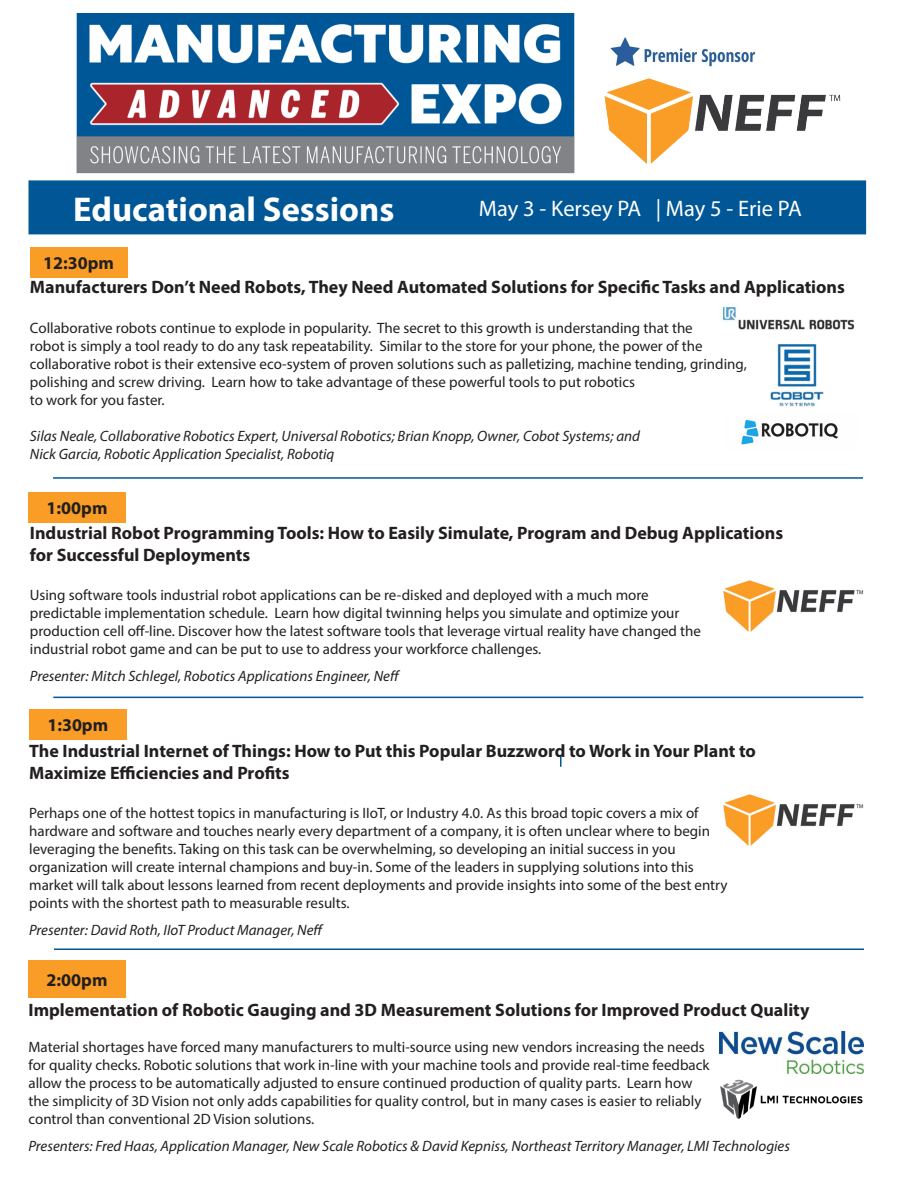
<style>
.page{position:relative;width:918px;height:1188px;background:#fff}
.page>*{position:absolute;margin:0;border:0;box-sizing:border-box;transform-origin:0 0}
.t1{font:700 34.5px "Myriad Pro";color:#fff}
.t2{font:22.5px "Myriad Pro";color:#fff}
.t3{font:700 18px/21.6px "Myriad Pro";color:#231f20}
.t4{font:15px/18px "Myriad Pro";color:#231f20}
.t5{font:italic 15px "Myriad Pro";color:#231f20}
</style>
<div class="page">
<img style="left:76px;top:14px;width:499px;height:160px">
<img style="left:605px;top:78px;width:235px;height:86px">
<img style="left:610px;top:37px;width:146px;height:30px">
<svg style="left:560px;top:756px;width:2px;height:11px"></svg>
<div style="left:28px;top:180px;width:838px;height:54px;background:#015695;border:2px solid #015695"></div>
<div style="left:28px;top:492px;width:98px;height:30px;background:#f99d26"></div>
<img style="left:723px;top:580px;width:141px;height:52px">
<div style="left:29px;top:710px;width:97px;height:30px;background:#f99d26"></div>
<img style="left:723px;top:795px;width:141px;height:51px">
<hr style="left:53px;top:477px;width:810px;height:2px;background:#015695">
<hr style="left:53px;top:697px;width:810px;height:1px;background:#015695">
<hr style="left:54px;top:949px;width:810px;height:1px;background:#015695">
<div style="left:30px;top:247px;width:97px;height:30px;background:#f99d26"></div>
<img style="left:741px;top:419px;width:97px;height:26px">
<img style="left:719px;top:303px;width:135px;height:27px">
<div style="left:28px;top:960px;width:98px;height:38px;background:#f99d26"></div>
<img style="left:720px;top:1080px;width:143px;height:38px">
<img style="left:719px;top:1031px;width:144px;height:42px">
<img style="left:770px;top:344px;width:54px;height:63px">
<p class="t1" style="left:73px;top:187px;width:323px">Educational Sessions</p>
<p class="t2" style="left:479px;top:195px;width:324px">May 3 - Kersey PA | May 5 - Erie PA</p>
<p class="t3" style="left:43px;top:251px;width:72px">12:30pm</p>
<p class="t3" style="left:30px;top:276px;width:817px">Manufacturers Don’t Need Robots, They Need Automated Solutions for Specific Tasks and Applications</p>
<p class="t4" style="left:30px;top:319px;width:718px">Collaborative robots continue to explode in popularity. The secret to this growth is understanding that the<br>robot is simply a tool ready to do any task repeatability. Similar to the store for your phone, the power of the collaborative robot is their extensive eco-system of proven solutions such as palletizing, machine tending, grinding, polishing and screw driving. Learn how to take advantage of these powerful tools to put robotics<br>to work for you faster.</p>
<p class="t5" style="left:30px;top:427px;width:612px">Silas Neale, Collaborative Robotics Expert, Universal Robotics; Brian Knopp, Owner, Cobot Systems; and</p>
<p class="t5" style="left:30px;top:445px;width:306px">Nick Garcia, Robotic Application Specialist, Robotiq</p>
<p class="t3" style="left:47px;top:496px;width:62px">1:00pm</p>
<p class="t3" style="left:30px;top:522px;width:755px">Industrial Robot Programming Tools: How to Easily Simulate, Program and Debug Applications for Successful Deployments</p>
<p class="t4" style="left:30px;top:586px;width:673px">Using software tools industrial robot applications can be re-disked and deployed with a much more predictable implementation schedule. Learn how digital twinning helps you simulate and optimize your production cell off-line. Discover how the latest software tools that leverage virtual reality have changed the industrial robot game and can be put to use to address your workforce challenges.</p>
<p class="t5" style="left:30px;top:667px;width:372px">Presenter: Mitch Schlegel, Robotics Applications Engineer, Neff</p>
<p class="t3" style="left:47px;top:714px;width:62px">1:30pm</p>
<p class="t3" style="left:29px;top:740px;width:728px">The Industrial Internet of Things: How to Put this Popular Buzzword to Work in Your Plant to<br>Maximize Efficiencies and Profits</p>
<p class="t4" style="left:29px;top:804px;width:682px">Perhaps one of the hottest topics in manufacturing is IIoT, or Industry 4.0. As this broad topic covers a mix of hardware and software and touches nearly every department of a company, it is often unclear where to begin leveraging the benefits. Taking on this task can be overwhelming, so developing an initial success in you</p>
<p class="t4" style="left:29px;top:858px;width:666px">organization will create internal champions and buy-in. Some of the leaders in supplying solutions into this</p>
<p class="t4" style="left:29px;top:876px;width:700px">market will talk about lessons learned from recent deployments and provide insights into some of the best entry points with the shortest path to measurable results.</p>
<p class="t5" style="left:29px;top:921px;width:296px">Presenter: David Roth, IIoT Product Manager, Neff</p>
<p class="t3" style="left:47px;top:968px;width:62px">2:00pm</p>
<p class="t3" style="left:29px;top:998px;width:782px">Implementation of Robotic Gauging and 3D Measurement Solutions for Improved Product Quality</p>
<p class="t4" style="left:29px;top:1037px;width:683px">Material shortages have forced many manufacturers to multi-source using new vendors increasing the needs for quality checks. Robotic solutions that work in-line with your machine tools and provide real-time feedback allow the process to be automatically adjusted to ensure continued production of quality parts. Learn how the simplicity of 3D Vision not only adds capabilities for quality control, but in many cases is easier to reliably control than conventional 2D Vision solutions.</p>
<p class="t5" style="left:29px;top:1136px;width:763px">Presenters: Fred Haas, Application Manager, New Scale Robotics &amp; David Kepniss, Northeast Territory Manager, LMI Technologies</p>
</div>
